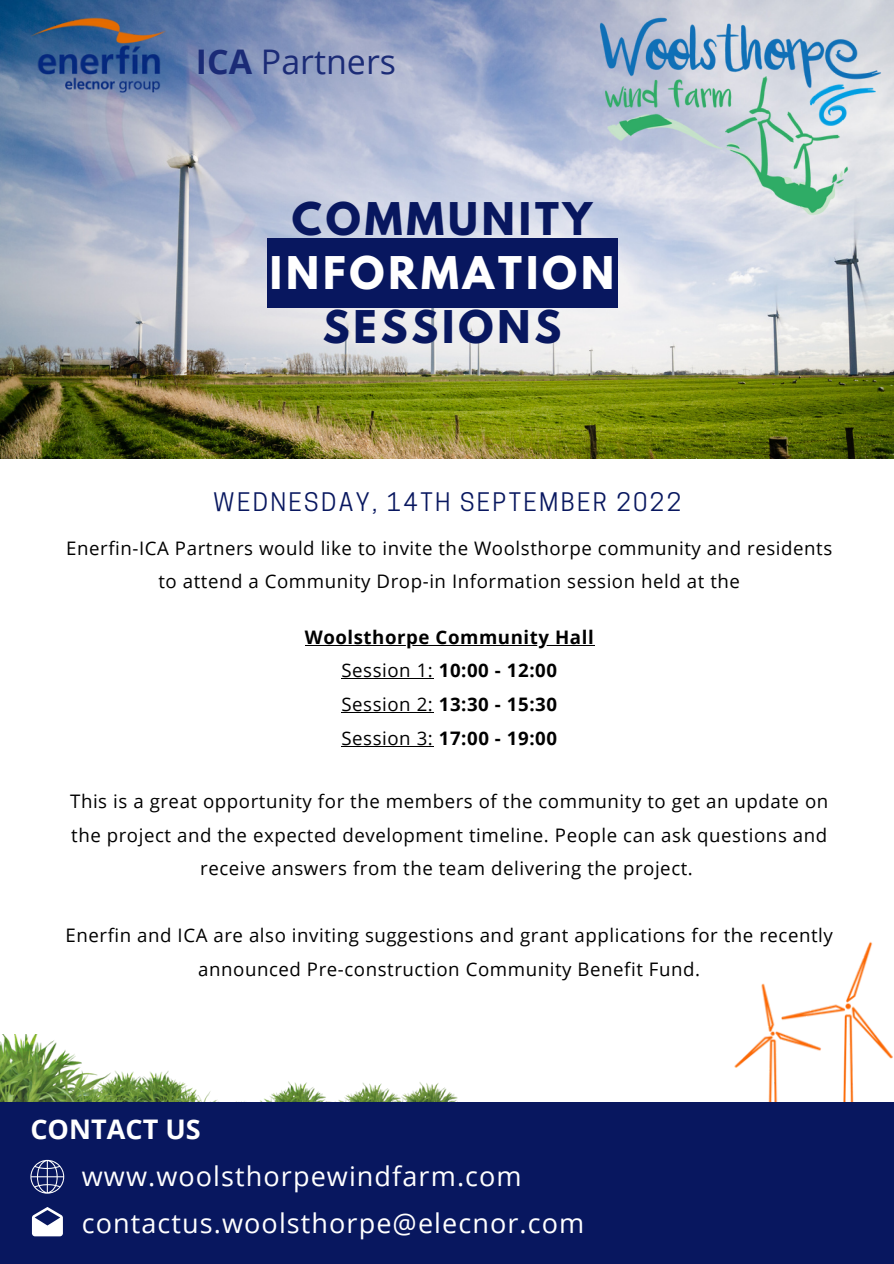
<style>
.page{position:relative;width:894px;height:1264px;background:#fff}
.page>*{position:absolute;margin:0;border:0;box-sizing:border-box;transform-origin:0 0}
.t1{font:700 39.9px "League Spartan";letter-spacing:.1em;color:#08175f}
.t2{font:700 39.9px "League Spartan";letter-spacing:.1em;color:#fff}
.t3{font:33.9px "Open Sans";color:#1b2b76}
.t4{font:27px/46.8px "Open Sans";letter-spacing:.04em;color:#fff}
.t5{font:700 27px "Open Sans";color:#fff}
.t6{font:24px "Cooper Hewitt";letter-spacing:.1em;color:#08175f}
.t7{font:18.6px/33.6px "Open Sans";letter-spacing:.03em;color:#000;text-align:center}
.t8{font:700 18.6px/33.6px "Open Sans";letter-spacing:.03em;color:#000;text-align:center}
.s1{font-weight:700}
.s2{font-weight:400}
</style>
<div class="page">
<img style="left:0;top:0;width:893px;height:458px">
<div style="left:267px;top:238px;width:350px;height:69px;background:#08175f"></div>
<div style="left:0;top:1238px;width:893px;height:25px;background:#08175f"></div>
<img style="left:584px;top:0;width:309px;height:230px">
<img style="left:30px;top:17px;width:137px;height:76px">
<img style="left:0;top:1034px;width:458px;height:68px">
<img style="left:734px;top:942px;width:159px;height:160px">
<div style="left:0;top:1102px;width:893px;height:145px;background:#08175f"></div>
<svg style="left:30px;top:1159px;width:34px;height:34px"></svg>
<svg style="left:32px;top:1207px;width:31px;height:29px"></svg>
<hr style="left:304px;top:644px;width:290px;height:1px;background:#000">
<hr style="left:341px;top:678px;width:92px;height:1px;background:#000">
<hr style="left:341px;top:712px;width:92px;height:1px;background:#000">
<hr style="left:341px;top:745px;width:92px;height:1px;background:#000">
<h2 class="t3" style="left:196px;top:38px;width:201px"><span class="s1">ICA</span> Partners</h2>
<h1 class="t1" style="left:291px;top:199px;width:302px">COMMUNITY</h1>
<h1 class="t2" style="left:270px;top:253px;width:346px">INFORMATION</h1>
<h1 class="t1" style="left:322px;top:307px;width:240px">SESSIONS</h1>
<p class="t6" style="left:213px;top:493px;width:469px">WEDNESDAY, 14TH SEPTEMBER 2022</p>
<p class="t7" style="left:66px;top:530px;width:767px">Enerfin-ICA Partners would like to invite the Woolsthorpe community and residents to attend a Community Drop-in Information session held at the</p>
<p class="t8" style="left:304px;top:619px;width:290px">Woolsthorpe Community Hall<br><span class="s2">Session 1:</span> 10:00 - 12:00<br><span class="s2">Session 2:</span> 13:30 - 15:30<br><span class="s2">Session 3:</span> 17:00 - 19:00</p>
<p class="t7" style="left:70px;top:783px;width:759px">This is a great opportunity for the members of the community to get an update on the project and the expected development timeline. People can ask questions and receive answers from the team delivering the project.</p>
<p class="t7" style="left:65px;top:918px;width:768px">Enerfin and ICA are also inviting suggestions and grant applications for the recently announced Pre-construction Community Benefit Fund.</p>
<h3 class="t5" style="left:30px;top:1110px;width:172px">CONTACT US</h3>
<h3 class="t4" style="left:82px;top:1151px;width:504px">www.woolsthorpewindfarm.com contactus.woolsthorpe@elecnor.com</h3>
</div>
